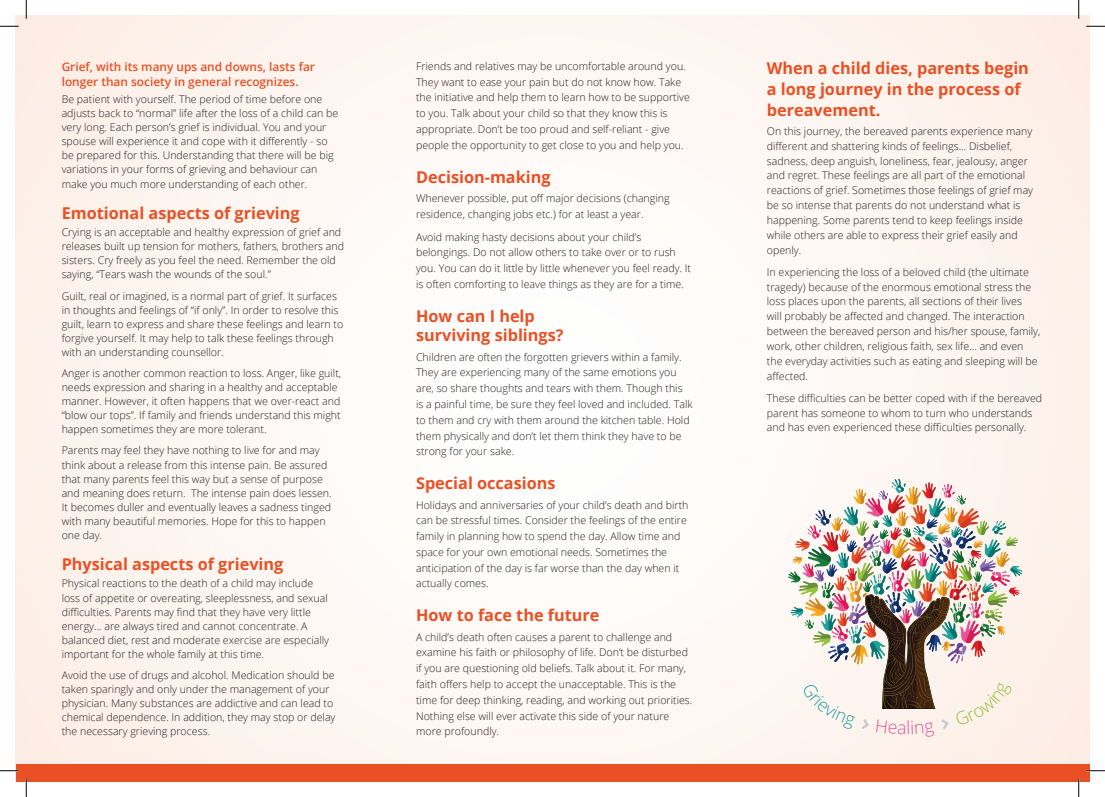
<style>
.page{position:relative;width:1105px;height:797px;background:#fff}
.page>*{position:absolute;margin:0;border:0;box-sizing:border-box;transform-origin:0 0}
.t1{font:700 16.25px/21.1px "Open Sans";color:#ea5023}
.t2{font:600 11.88px/14.8px "Open Sans";color:#ea5023}
.t3{font:300 10.62px/14.1px "Open Sans";color:#231f20}
</style>
<div class="page">
<div style="left:16px;top:16px;width:1073px;height:765px;background:#fef7f3"></div>
<div style="left:16px;top:763px;width:1073px;height:18px;background:#ea5023"></div>
<svg style="left:0;top:25px;width:19px;height:2px"></svg>
<svg style="left:1086px;top:25px;width:19px;height:2px"></svg>
<svg style="left:0;top:770px;width:19px;height:1px"></svg>
<svg style="left:1086px;top:770px;width:19px;height:1px"></svg>
<svg style="left:25px;top:0;width:2px;height:19px"></svg>
<svg style="left:25px;top:778px;width:2px;height:19px"></svg>
<svg style="left:1078px;top:0;width:1px;height:19px"></svg>
<svg style="left:1078px;top:778px;width:1px;height:19px"></svg>
<svg style="left:788px;top:478px;width:235px;height:259px"></svg>
<p class="t2" style="left:62px;top:59px;width:255px">Grief, with its many ups and downs, lasts far longer than society in general recognizes.</p>
<p class="t3" style="left:62px;top:92px;width:278px">Be patient with yourself. The period of time before one adjusts back to “normal” life after the loss of a child can be very long. Each person’s grief is individual. You and your spouse will experience it and cope with it differently - so be prepared for this. Understanding that there will be big variations in your forms of grieving and behaviour can make you much more understanding of each other.</p>
<p class="t1" style="left:62px;top:202px;width:240px">Emotional aspects of grieving</p>
<p class="t3" style="left:62px;top:225px;width:284px">Crying is an acceptable and healthy expression of grief and releases built up tension for mothers, fathers, brothers and sisters. Cry freely as you feel the need. Remember the old saying, “Tears wash the wounds of the soul.”</p>
<p class="t3" style="left:62px;top:288px;width:283px">Guilt, real or imagined, is a normal part of grief. It surfaces in thoughts and feelings of “if only”. In order to resolve this guilt, learn to express and share these feelings and learn to forgive yourself. It may help to talk these feelings through with an understanding counsellor.</p>
<p class="t3" style="left:62px;top:366px;width:281px">Anger is another common reaction to loss. Anger, like guilt, needs expression and sharing in a healthy and acceptable manner. However, it often happens that we over-react and “blow our tops”. If family and friends understand this might happen sometimes they are more tolerant.</p>
<p class="t3" style="left:62px;top:443px;width:271px">Parents may feel they have nothing to live for and may think about a release from this intense pain. Be assured that many parents feel this way but a sense of purpose and meaning does return. The intense pain does lessen.<br>It becomes duller and eventually leaves a sadness tinged with many beautiful memories. Hope for this to happen one day.</p>
<p class="t1" style="left:62px;top:553px;width:223px">Physical aspects of grieving</p>
<p class="t3" style="left:62px;top:576px;width:269px">Physical reactions to the death of a child may include loss of appetite or overeating, sleeplessness, and sexual difficulties. Parents may find that they have very little energy... are always tired and cannot concentrate. A balanced diet, rest and moderate exercise are especially important for the whole family at this time.</p>
<p class="t3" style="left:62px;top:667px;width:275px">Avoid the use of drugs and alcohol. Medication should be taken sparingly and only under the management of your physician. Many substances are addictive and can lead to chemical dependence. In addition, they may stop or delay the necessary grieving process.</p>
<p class="t3" style="left:416px;top:58px;width:275px;line-height:15.8px">Friends and relatives may be uncomfortable around you.<br>They want to ease your pain but do not know how. Take the initiative and help them to learn how to be supportive to you. Talk about your child so that they know this is appropriate. Don’t be too proud and self-reliant - give people the opportunity to get close to you and help you.</p>
<p class="t1" style="left:416px;top:166px;width:136px">Decision-making</p>
<p class="t3" style="left:416px;top:190px;width:255px;line-height:15.8px">Whenever possible, put off major decisions (changing residence, changing jobs etc.) for at least a year.</p>
<p class="t3" style="left:416px;top:228px;width:277px;line-height:15.8px">Avoid making hasty decisions about your child’s belongings. Do not allow others to take over or to rush you. You can do it little by little whenever you feel ready. It is often comforting to leave things as they are for a time.</p>
<p class="t1" style="left:416px;top:306px;width:149px;line-height:19.5px">How can I help surviving siblings?</p>
<p class="t3" style="left:416px;top:348px;width:278px;line-height:15.8px">Children are often the forgotten grievers within a family.<br>They are experiencing many of the same emotions you are, so share thoughts and tears with them. Though this is a painful time, be sure they feel loved and included. Talk to them and cry with them around the kitchen table. Hold them physically and don’t let them think they have to be strong for your sake.</p>
<p class="t1" style="left:416px;top:472px;width:141px">Special occasions</p>
<p class="t3" style="left:416px;top:496px;width:274px;line-height:15.8px">Holidays and anniversaries of your child’s death and birth can be stressful times. Consider the feelings of the entire family in planning how to spend the day. Allow time and space for your own emotional needs. Sometimes the anticipation of the day is far worse than the day when it actually comes.</p>
<p class="t1" style="left:416px;top:604px;width:185px">How to face the future</p>
<p class="t3" style="left:416px;top:628px;width:278px;line-height:15.8px">A child’s death often causes a parent to challenge and examine his faith or philosophy of life. Don’t be disturbed if you are questioning old beliefs. Talk about it. For many, faith offers help to accept the unacceptable. This is the time for deep thinking, reading, and working out priorities.<br>Nothing else will ever activate this side of your nature more profoundly.</p>
<p class="t1" style="left:767px;top:57px;width:264px">When a child dies, parents begin a long journey in the process of bereavement.</p>
<p class="t3" style="left:767px;top:123px;width:268px;line-height:14.9px">On this journey, the bereaved parents experience many different and shattering kinds of feelings... Disbelief, sadness, deep anguish, loneliness, fear, jealousy, anger and regret. These feelings are all part of the emotional reactions of grief. Sometimes those feelings of grief may be so intense that parents do not understand what is happening. Some parents tend to keep feelings inside while others are able to express their grief easily and openly.</p>
<p class="t3" style="left:767px;top:264px;width:275px;line-height:14.9px">In experiencing the loss of a beloved child (the ultimate tragedy) because of the enormous emotional stress the loss places upon the parents, all sections of their lives<br>will probably be affected and changed. The interaction between the bereaved person and his/her spouse, family, work, other children, religious faith, sex life... and even the everyday activities such as eating and sleeping will be affected.</p>
<p class="t3" style="left:767px;top:390px;width:277px;line-height:14.9px">These difficulties can be better coped with if the bereaved parent has someone to whom to turn who understands and has even experienced these difficulties personally.</p>
</div>
